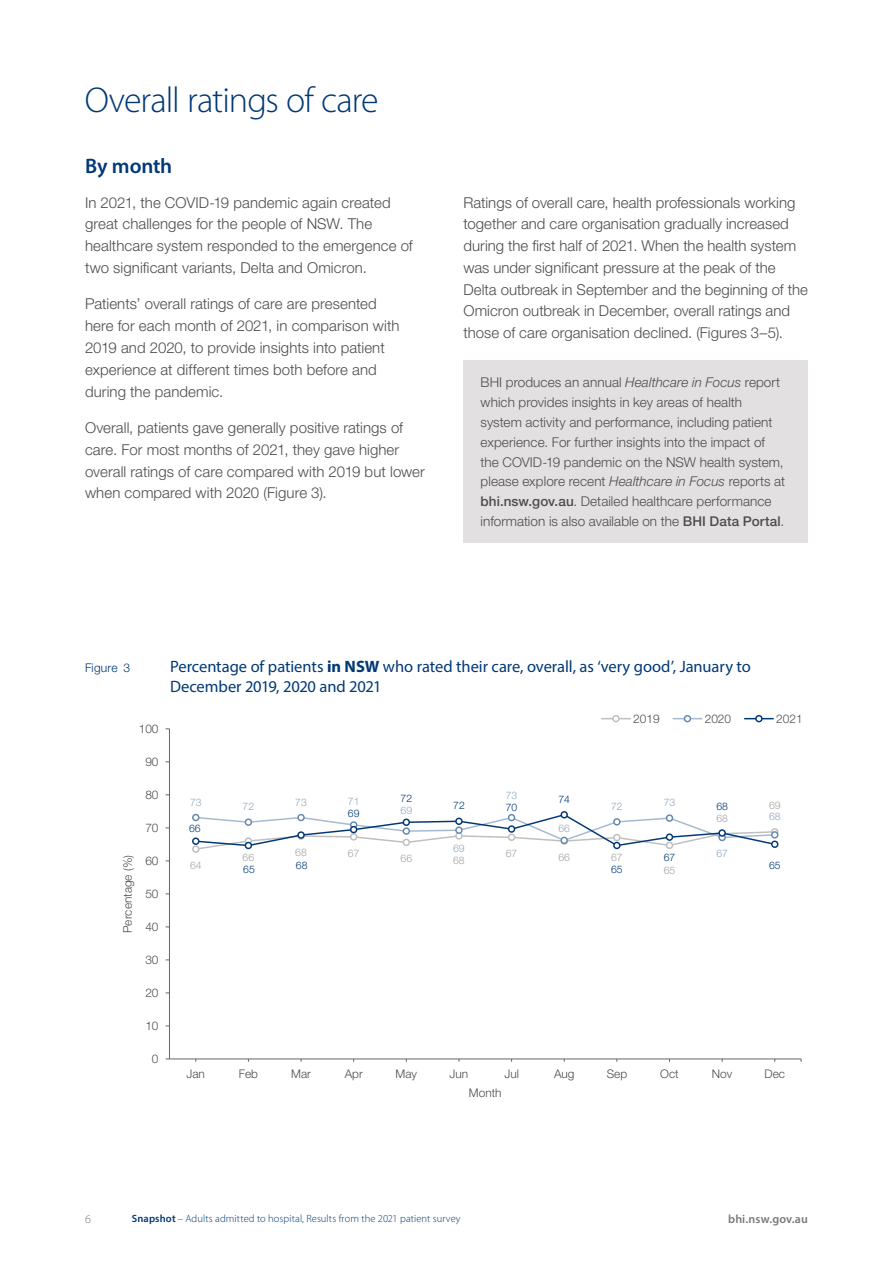
<style>
.page{position:relative;width:893px;height:1263px;background:#fff}
.page>*{position:absolute;margin:0;border:0;box-sizing:border-box;transform-origin:0 0}
.t1{font:300 36px "Myriad Pro";letter-spacing:-.025em;color:#003976}
.t2{font:600 21px "Myriad Pro";letter-spacing:-.005em;color:#003976}
.t3{font:16.5px/20.2px "Myriad Pro";letter-spacing:-.005em;color:#003976}
.t4{font:300 15px/21.8px "Helvetica Neue LT Std";letter-spacing:.005em;color:#4d4d4f}
.t5{font:300 13.5px/19.8px "Helvetica Neue LT Std";letter-spacing:.005em;color:#4d4d4f}
.t6{font:600 12px "Myriad Pro";letter-spacing:.005em;color:#78797b}
.t7{font:300 12px "Helvetica Neue LT Std";letter-spacing:.015em;color:#003976}
.t8{font:300 12px "Myriad Pro";color:#78797b}
.t9{font:300 11.85px "Helvetica Neue LT Std";color:#4d4d4f}
.t10{font:300 10.5px "Myriad Pro";letter-spacing:.01em;color:#003976}
.t11{font:300 10.35px "Helvetica Neue LT Std";color:#a3a3a3}
.t12{font:300 10.35px "Helvetica Neue LT Std";color:#90a8c3}
.t13{font:300 10.35px "Helvetica Neue LT Std";color:#003976}
.s1{font-style:italic}
.s2{font-weight:500}
.s3{font-weight:700}
.s4{font-weight:600}
</style>
<div class="page">
<hr style="left:169px;top:729px;width:1px;height:330px;background:#666">
<hr style="left:169px;top:1058px;width:632px;height:1px;background:#666">
<div style="left:192px;top:845px;width:7px;height:8px;border:1px solid #bfbfbf;border-radius:50%"></div>
<div style="left:192px;top:814px;width:7px;height:7px;border:1px solid #6688ad;border-radius:50%"></div>
<div style="left:192px;top:837px;width:7px;height:8px;border:1px solid #003976;border-radius:50%"></div>
<div style="left:560px;top:811px;width:8px;height:7px;border:1px solid #003976;border-radius:50%"></div>
<svg style="left:193px;top:812px;width:585px;height:40px"></svg>
<div style="left:771px;top:840px;width:7px;height:8px;border:1px solid #003976;border-radius:50%"></div>
<svg style="left:602px;top:717px;width:28px;height:5px"></svg>
<div style="left:612px;top:715px;width:8px;height:7px;border:1px solid #bfbfbf;border-radius:50%"></div>
<svg style="left:673px;top:716px;width:29px;height:6px"></svg>
<div style="left:684px;top:715px;width:7px;height:7px;border:1px solid #6688ad;border-radius:50%"></div>
<svg style="left:745px;top:716px;width:28px;height:6px"></svg>
<div style="left:755px;top:715px;width:8px;height:7px;border:1px solid #003976;border-radius:50%"></div>
<div style="left:464px;top:360px;width:344px;height:183px;background:#e2e0e0"></div>
<h1 class="t1" style="left:85px;top:80px;width:295px">Overall ratings of care</h1>
<h2 class="t2" style="left:85px;top:153px;width:89px">By month</h2>
<p class="t4" style="left:85px;top:191px;width:329px">In 2021, the COVID-19 pandemic again created great challenges for the people of NSW. The healthcare system responded to the emergence of two significant variants, Delta and Omicron.</p>
<p class="t4" style="left:85px;top:293px;width:316px">Patients’ overall ratings of care are presented here for each month of 2021, in comparison with 2019 and 2020, to provide insights into patient experience at different times both before and during the pandemic.</p>
<p class="t4" style="left:85px;top:417px;width:341px">Overall, patients gave generally positive ratings of care. For most months of 2021, they gave higher overall ratings of care compared with 2019 but lower when compared with 2020 (Figure 3).</p>
<p class="t4" style="left:463px;top:191px;width:346px">Ratings of overall care, health professionals working together and care organisation gradually increased during the first half of 2021. When the health system was under significant pressure at the peak of the Delta outbreak in September and the beginning of the Omicron outbreak in December, overall ratings and those of care organisation declined. (Figures 3–5).</p>
<p class="t5" style="left:481px;top:372px;width:306px">BHI produces an annual <span class="s1">Healthcare in Focus</span> report which provides insights in key areas of health system activity and performance, including patient experience. For further insights into the impact of the COVID-19 pandemic on the NSW health system, please explore recent <span class="s1">Healthcare in Focus</span> reports at <span class="s2">bhi.nsw.gov.au</span>. Detailed healthcare performance information is also available on the <span class="s2">BHI Data Portal</span>.</p>
<p class="t7" style="left:85px;top:660px;width:47px">Figure 3</p>
<p class="t3" style="left:170px;top:656px;width:582px">Percentage of patients <span class="s3">in NSW</span> who rated their care, overall, as ‘very good’, January to<br>December 2019, 2020 and 2021</p>
<p class="t9" style="left:139px;top:721px;width:21px">100</p>
<p class="t9" style="left:145px;top:754px;width:15px">90</p>
<p class="t9" style="left:145px;top:787px;width:15px">80</p>
<p class="t9" style="left:120px;top:933px;width:80px;rotate:-90deg">Percentage (%)</p>
<p class="t9" style="left:145px;top:820px;width:15px">70</p>
<p class="t9" style="left:145px;top:853px;width:15px">60</p>
<p class="t9" style="left:145px;top:886px;width:15px">50</p>
<p class="t9" style="left:145px;top:919px;width:15px">40</p>
<p class="t9" style="left:145px;top:952px;width:15px">30</p>
<p class="t9" style="left:145px;top:985px;width:15px">20</p>
<p class="t9" style="left:145px;top:1018px;width:15px">10</p>
<p class="t9" style="left:152px;top:1051px;width:8px">0</p>
<p class="t9" style="left:633px;top:711px;width:28px">2019</p>
<p class="t9" style="left:705px;top:711px;width:28px">2020</p>
<p class="t9" style="left:776px;top:711px;width:28px">2021</p>
<p class="t12" style="left:190px;top:795px;width:13px">73</p>
<p class="t12" style="left:243px;top:800px;width:13px">72</p>
<p class="t12" style="left:295px;top:796px;width:13px">73</p>
<p class="t12" style="left:348px;top:795px;width:13px">71</p>
<p class="t13" style="left:348px;top:807px;width:13px">69</p>
<p class="t13" style="left:401px;top:792px;width:13px">72</p>
<p class="t12" style="left:401px;top:804px;width:13px">69</p>
<p class="t12" style="left:506px;top:789px;width:13px">73</p>
<p class="t13" style="left:453px;top:799px;width:13px">72</p>
<p class="t13" style="left:506px;top:801px;width:13px">70</p>
<p class="t13" style="left:558px;top:793px;width:13px">74</p>
<p class="t12" style="left:611px;top:800px;width:13px">72</p>
<p class="t12" style="left:664px;top:796px;width:13px">73</p>
<p class="t13" style="left:716px;top:800px;width:13px">68</p>
<p class="t11" style="left:716px;top:812px;width:13px">68</p>
<p class="t11" style="left:769px;top:799px;width:13px">69</p>
<p class="t12" style="left:769px;top:810px;width:13px">68</p>
<p class="t13" style="left:189px;top:822px;width:13px">66</p>
<p class="t12" style="left:558px;top:822px;width:13px">66</p>
<p class="t11" style="left:190px;top:859px;width:13px">64</p>
<p class="t11" style="left:243px;top:851px;width:13px">66</p>
<p class="t13" style="left:243px;top:863px;width:13px">65</p>
<p class="t11" style="left:295px;top:846px;width:13px">68</p>
<p class="t11" style="left:348px;top:846px;width:13px">67</p>
<p class="t13" style="left:296px;top:858px;width:13px">68</p>
<p class="t12" style="left:453px;top:842px;width:13px">69</p>
<p class="t11" style="left:401px;top:852px;width:13px">66</p>
<p class="t11" style="left:453px;top:853px;width:13px">68</p>
<p class="t11" style="left:506px;top:847px;width:13px">67</p>
<p class="t11" style="left:558px;top:851px;width:13px">66</p>
<p class="t11" style="left:611px;top:851px;width:13px">67</p>
<p class="t13" style="left:611px;top:863px;width:13px">65</p>
<p class="t13" style="left:664px;top:851px;width:13px">67</p>
<p class="t11" style="left:664px;top:864px;width:13px">65</p>
<p class="t12" style="left:716px;top:847px;width:13px">67</p>
<p class="t13" style="left:769px;top:858px;width:13px">65</p>
<p class="t9" style="left:187px;top:1067px;width:20px">Jan</p>
<p class="t9" style="left:239px;top:1067px;width:21px">Feb</p>
<p class="t9" style="left:291px;top:1067px;width:21px">Mar</p>
<p class="t9" style="left:345px;top:1067px;width:20px">Apr</p>
<p class="t9" style="left:396px;top:1067px;width:23px">May</p>
<p class="t9" style="left:450px;top:1067px;width:20px">Jun</p>
<p class="t9" style="left:504px;top:1067px;width:16px">Jul</p>
<p class="t9" style="left:554px;top:1067px;width:22px">Aug</p>
<p class="t9" style="left:607px;top:1067px;width:22px">Sep</p>
<p class="t9" style="left:660px;top:1067px;width:20px">Oct</p>
<p class="t9" style="left:712px;top:1067px;width:22px">Nov</p>
<p class="t9" style="left:765px;top:1067px;width:22px">Dec</p>
<p class="t9" style="left:469px;top:1085px;width:34px">Month</p>
<p class="t8" style="left:85px;top:1212px;width:7px">6</p>
<p class="t10" style="left:132px;top:1212px;width:330px"><span class="s4">Snapshot</span> – Adults admitted to hospital, Results from the 2021 patient survey</p>
<p class="t6" style="left:728px;top:1211px;width:81px">bhi.nsw.gov.au</p>
</div>
